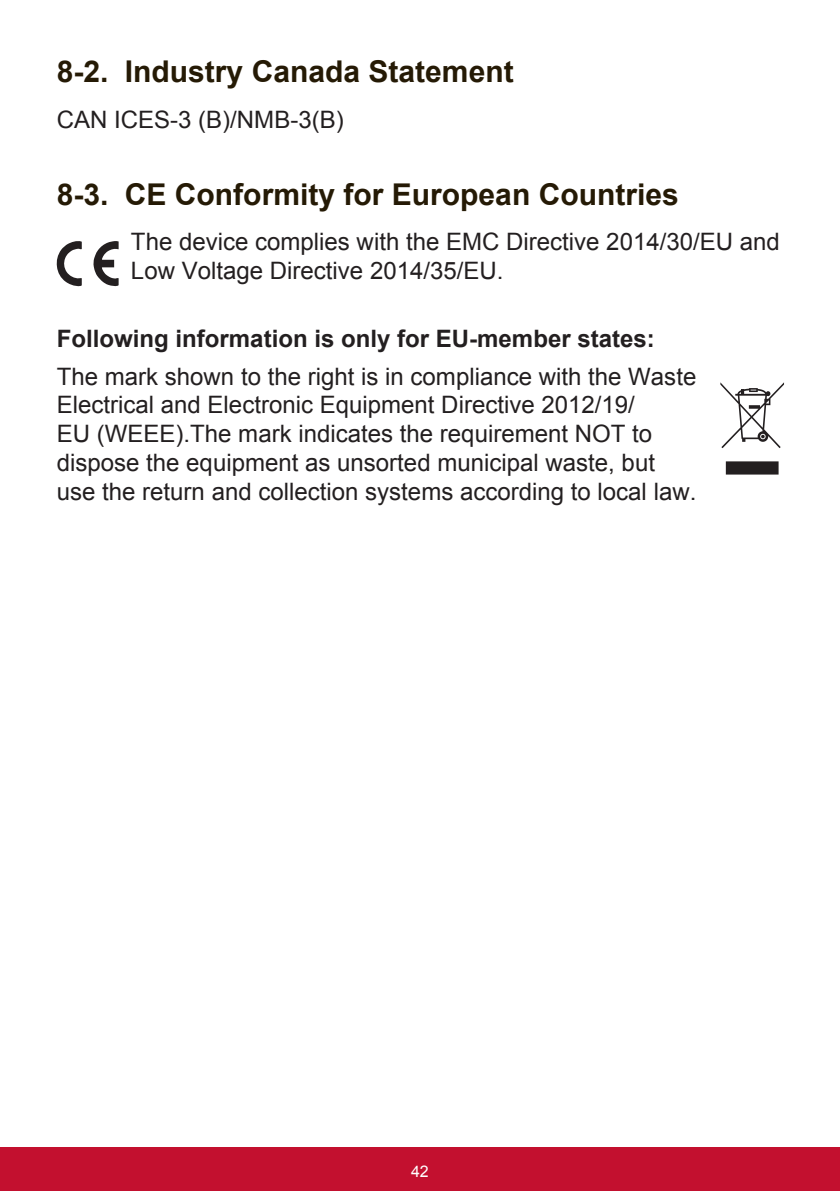
<style>
.page{position:relative;width:840px;height:1191px;background:#fff}
.page>*{position:absolute;margin:0;border:0;box-sizing:border-box;transform-origin:0 0}
.t1{font:700 30px "Arial";color:#251a05}
.t2{font:24px/28.8px "Arial";color:#231f20}
.t3{font:700 24px "Arial";color:#231f20}
.t4{font:16px "Arial";color:#fff}
</style>
<div class="page">
<div style="left:0;top:1147px;width:839px;height:44px;background:#c3102f"></div>
<svg style="left:57px;top:241px;width:25px;height:45px"></svg>
<svg style="left:93px;top:241px;width:25px;height:45px"></svg>
<svg style="left:725px;top:461px;width:53px;height:13px"></svg>
<svg style="left:720px;top:382px;width:63px;height:66px"></svg>
<p class="t1" style="left:57px;top:52px;width:458px">8-2. Industry Canada Statement</p>
<p class="t2" style="left:57px;top:106px;width:288px">CAN ICES-3 (B)/NMB-3(B)</p>
<p class="t1" style="left:57px;top:174px;width:623px">8-3. CE Conformity for European Countries</p>
<p class="t2" style="left:131px;top:228px;width:650px">The device complies with the EMC Directive 2014/30/EU and<br>Low Voltage Directive 2014/35/EU.</p>
<p class="t3" style="left:57px;top:323px;width:599px">Following information is only for EU-member states:</p>
<p class="t2" style="left:57px;top:362px;width:640px">The mark shown to the right is in compliance with the Waste Electrical and Electronic Equipment Directive 2012/19/<br>EU (WEEE).The mark indicates the requirement NOT to dispose the equipment as unsorted municipal waste, but use the return and collection systems according to local law.</p>
<p class="t4" style="left:411px;top:1160px;width:19px">42</p>
</div>
